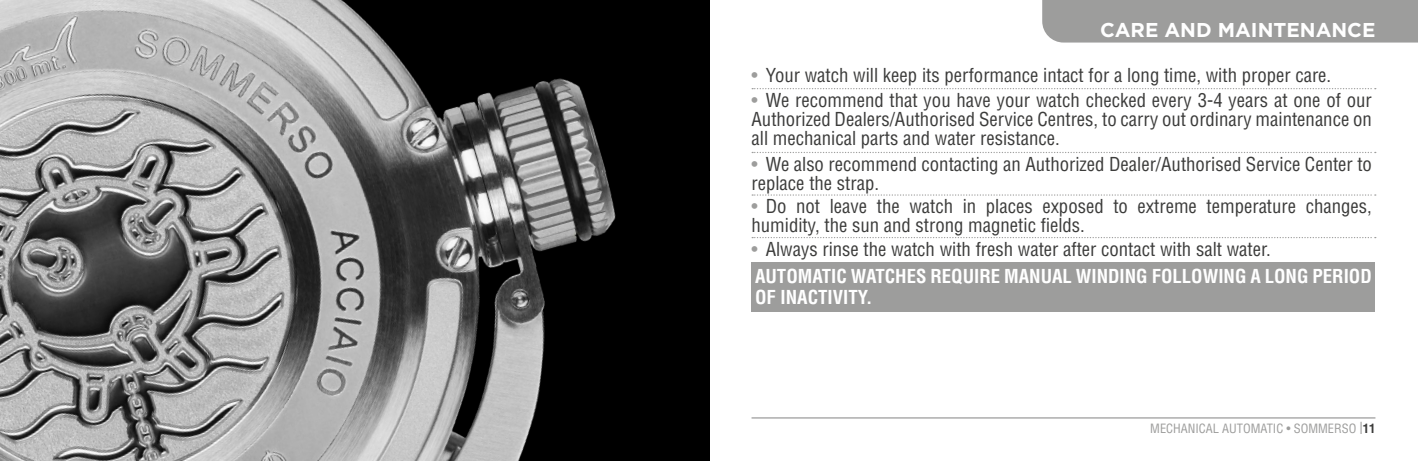
<style>
.page{position:relative;width:1418px;height:461px;background:#fff}
.page>*{position:absolute;margin:0;border:0;box-sizing:border-box;transform-origin:0 0}
.t1{font:700 20px "Gotham";color:#fff}
.t2{font:condensed 18.75px/18.8px "Helvetica LT Std";color:#3c3c3b}
.t3{font:700 condensed 18.75px "Helvetica LT Std";color:#fff}
.t4{font:condensed 12.5px "Helvetica LT Std";color:#9d9d9c}
.s1{color:#9d9d9c}
.s2{font-weight:700;color:#fff}
.s3{font-size:16.25px}
.s4{font-weight:700;color:#3c3c3b}
</style>
<div class="page">
<img style="left:0;top:0;width:709px;height:461px">
<div style="left:1042px;top:0;width:375px;height:43px;background:#9d9d9c"></div>
<hr style="left:751px;top:417px;width:624px;height:1px;background:#9d9d9c">
<div style="left:751px;top:262px;width:624px;height:50px;background:#9d9d9c"></div>
<svg style="left:752px;top:152px;width:623px;height:1px"></svg>
<svg style="left:752px;top:88px;width:623px;height:1px"></svg>
<svg style="left:752px;top:237px;width:623px;height:1px"></svg>
<svg style="left:752px;top:194px;width:623px;height:2px"></svg>
<p class="t1" style="left:1100px;top:17px;width:277px">CARE AND MAINTENANCE</p>
<p class="t2" style="left:751px;top:66px;width:581px"><span class="s1">•</span> Your watch will keep its performance intact for a long time, with proper care.</p>
<p class="t2" style="left:751px;top:91px;width:622px;text-align:justify"><span class="s1">•</span> We recommend that you have your watch checked every 3-4 years at one of our Authorized Dealers/Authorised Service Centres, to carry out ordinary maintenance on all mechanical parts and water resistance.</p>
<p class="t2" style="left:751px;top:154px;width:622px"><span class="s1">•</span> We also recommend contacting an Authorized Dealer/Authorised Service Center to replace the strap.</p>
<p class="t2" style="left:751px;top:197px;width:622px"><span class="s1">•</span> Do not leave the watch in places exposed to extreme temperature changes, humidity, the sun and strong magnetic fields.</p>
<p class="t2" style="left:751px;top:235px;width:622px;line-height:27px"><span class="s1">•</span> Always rinse the watch with fresh water after contact with salt water.<br><span class="s2">AUTOMATIC WATCHES REQUIRE MANUAL WINDING FOLLOWING A LONG PERIOD</span></p>
<p class="t3" style="left:755px;top:285px;width:119px">OF INACTIVITY.</p>
<p class="t4" style="left:1150px;top:420px;width:227px">MECHANICAL AUTOMATIC • SOMMERSO <span class="s3">I</span><span class="s4">11</span></p>
</div>
